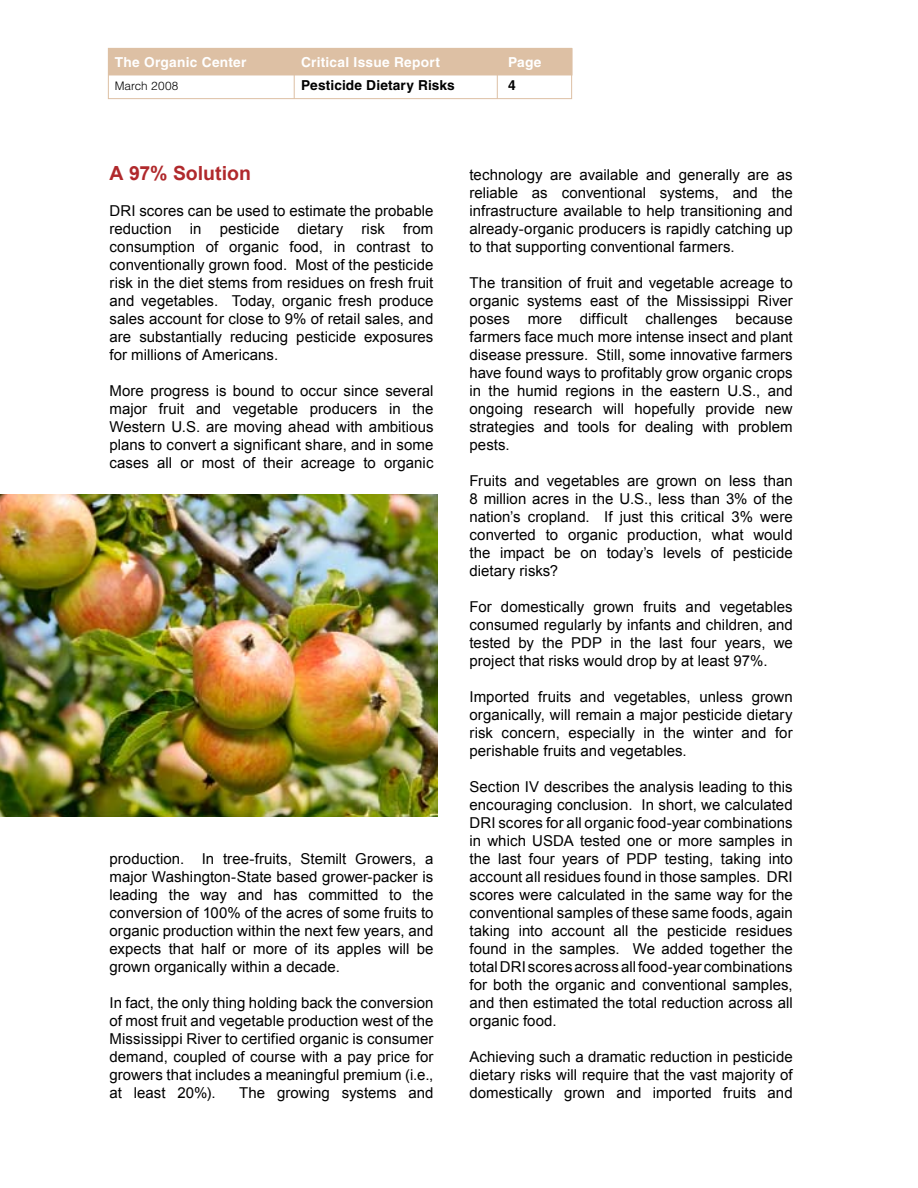
<style>
.page{position:relative;width:918px;height:1188px;background:#fff}
.page>*{position:absolute;margin:0;border:0;box-sizing:border-box;transform-origin:0 0}
.t1{font:700 19.5px "Arial";color:#b0292c}
.t2{font:15px/18px "Arial";letter-spacing:.005em;color:#000;text-align:justify}
.t3{font:700 13.8px "Helvetica";letter-spacing:.02em;color:#fff}
.t4{font:700 13.8px "Helvetica";letter-spacing:.01em;color:#000}
.t5{font:300 11.7px "Helvetica";letter-spacing:.01em;color:#000}
</style>
<div class="page">
<div style="left:108px;top:48px;width:464px;height:51px;border:1px solid #ddc0a4"></div>
<div style="left:109px;top:49px;width:463px;height:26px;background:#ddc0a4"></div>
<div style="left:108px;top:48px;width:464px;height:27px;border:1px solid #ddc0a4"></div>
<hr style="left:294px;top:48px;width:1px;height:51px;background:#ddc0a4">
<hr style="left:497px;top:48px;width:1px;height:51px;background:#ddc0a4">
<img style="left:0;top:495px;width:438px;height:322px">
<p class="t3" style="left:115px;top:54px;width:133px">The Organic Center</p>
<p class="t3" style="left:301px;top:54px;width:140px">Critical Issue Report</p>
<p class="t3" style="left:508px;top:54px;width:35px">Page</p>
<p class="t5" style="left:115px;top:79px;width:65px">March 2008</p>
<p class="t4" style="left:301px;top:77px;width:155px">Pesticide Dietary Risks</p>
<p class="t4" style="left:508px;top:77px;width:9px">4</p>
<h1 class="t1" style="left:110px;top:162px;width:143px">A 97% Solution</h1>
<p class="t2" style="left:110px;top:202px;width:325px">DRI scores can be used to estimate the probable reduction in pesticide dietary risk from consumption of organic food, in contrast to conventionally grown food. Most of the pesticide risk in the diet stems from residues on fresh fruit and vegetables. Today, organic fresh produce sales account for close to 9% of retail sales, and are substantially reducing pesticide exposures for millions of Americans.</p>
<p class="t2" style="left:110px;top:382px;width:326px">More progress is bound to occur since several major fruit and vegetable producers in the Western U.S. are moving ahead with ambitious plans to convert a significant share, and in some cases all or most of their acreage to organic</p>
<p class="t2" style="left:110px;top:850px;width:326px">production. In tree-fruits, Stemilt Growers, a major Washington-State based grower-packer is leading the way and has committed to the conversion of 100% of the acres of some fruits to organic production within the next few years, and expects that half or more of its apples will be grown organically within a decade.</p>
<p class="t2" style="left:110px;top:994px;width:326px">In fact, the only thing holding back the conversion of most fruit and vegetable production west of the Mississippi River to certified organic is consumer demand, coupled of course with a pay price for growers that includes a meaningful premium (i.e., at least 20%).</p>
<p class="t2" style="left:239px;top:1084px;width:196px">The growing systems and</p>
<p class="t2" style="left:470px;top:166px;width:325px">technology are available and generally are as reliable as conventional systems, and the infrastructure available to help transitioning and already-organic producers is rapidly catching up to that supporting conventional farmers.</p>
<p class="t2" style="left:470px;top:274px;width:325px">The transition of fruit and vegetable acreage to organic systems east of the Mississippi River poses more difficult challenges because farmers face much more intense insect and plant disease pressure. Still, some innovative farmers have found ways to profitably grow organic crops in the humid regions in the eastern U.S., and ongoing research will hopefully provide new strategies and tools for dealing with problem pests.</p>
<p class="t2" style="left:470px;top:472px;width:325px">Fruits and vegetables are grown on less than 8 million acres in the U.S., less than 3% of the nation’s cropland. If just this critical 3% were converted to organic production, what would the impact be on today’s levels of pesticide dietary risks?</p>
<p class="t2" style="left:470px;top:598px;width:325px">For domestically grown fruits and vegetables consumed regularly by infants and children, and tested by the PDP in the last four years, we project that risks would drop by at least 97%.</p>
<p class="t2" style="left:470px;top:688px;width:325px">Imported fruits and vegetables, unless grown organically, will remain a major pesticide dietary risk concern, especially in the winter and for perishable fruits and vegetables.</p>
<p class="t2" style="left:470px;top:778px;width:325px">Section IV describes the analysis leading to this encouraging conclusion. In short, we calculated DRI scores for all organic food-year combinations in which USDA tested one or more samples in the last four years of PDP testing, taking into account all residues found in those samples. DRI scores were calculated in the same way for the conventional samples of these same foods, again taking into account all the pesticide residues found in the samples. We added together the total DRI scores across all food-year combinations for both the organic and conventional samples, and then estimated the total reduction across all organic food.</p>
<p class="t2" style="left:470px;top:1048px;width:325px">Achieving such a dramatic reduction in pesticide dietary risks will require that the vast majority of domestically grown and imported fruits and</p>
</div>
